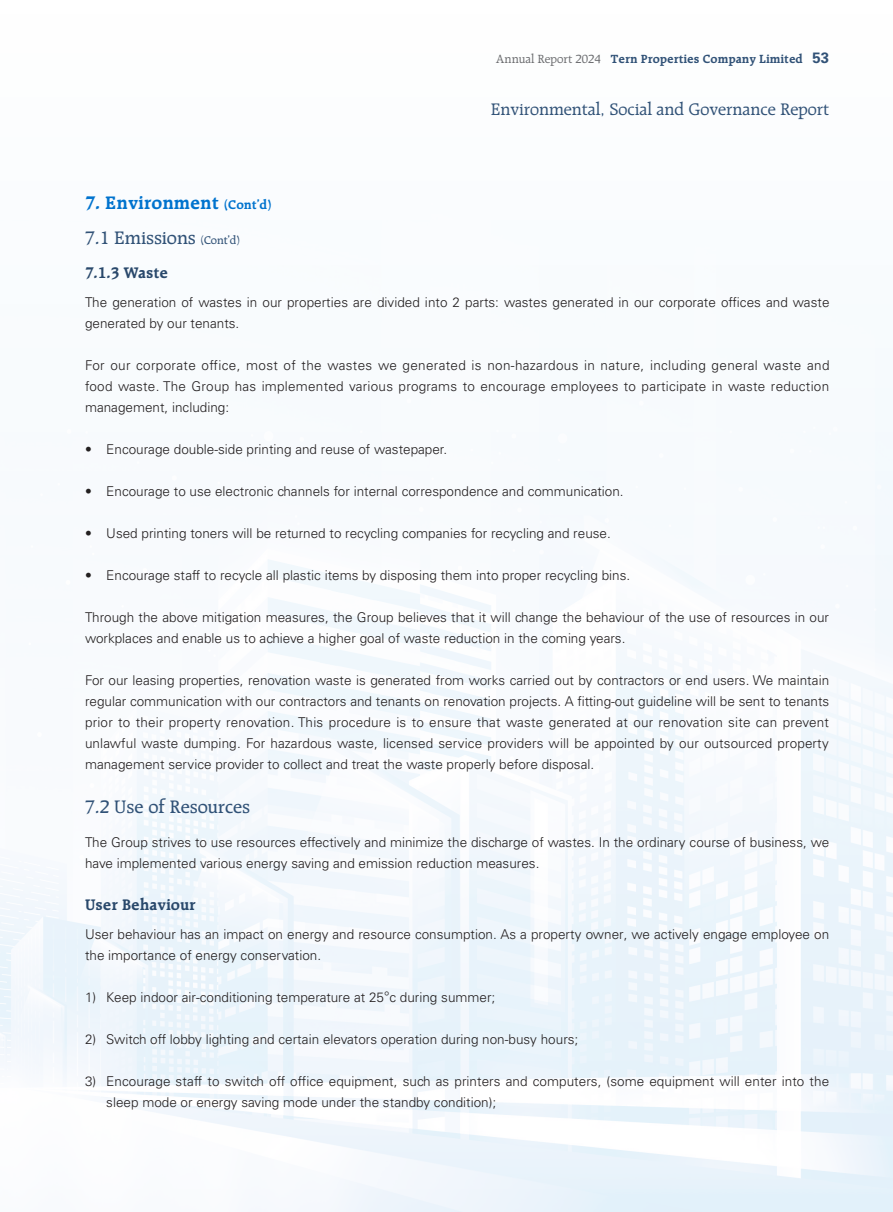
<style>
.page{position:relative;width:893px;height:1212px;background:#fff}
.page>*{position:absolute;margin:0;border:0;box-sizing:border-box;transform-origin:0 0}
.t1{font:700 19.5px/35.2px "Raleigh LT Std";color:#0073ce}
.t2{font:500 19.5px "Raleigh LT Std";color:#315277}
.t3{font:18px "Raleigh LT Std";color:#315277}
.t4{font:700 16.5px "Raleigh LT Std";color:#29486b}
.t5{font:300 13.5px/21px "Univers LT Std";color:#231f20}
.t6{font:700 12.75px "Raleigh LT Std";color:#315277}
.s1{font-weight:400;color:#6c6d70}
.s2{font-family:"Univers LT Std";font-size:15px}
.s3{font-size:13.5px}
.s4{font-weight:500;color:#315277}
.s5{font-weight:500;font-size:12px;color:#315277}
</style>
<div class="page">
<img style="left:0;top:432px;width:893px;height:780px">
<p class="t6" style="left:496px;top:51px;width:335px"><span class="s1">Annual Report 2024</span> Tern Properties Company Limited <span class="s2">53</span></p>
<h2 class="t3" style="left:491px;top:99px;width:340px">Environmental, Social and Governance Report</h2>
<h1 class="t1" style="left:85px;top:185px;width:188px">7. Environment <span class="s3">(Cont’d)<br></span><span class="s4">7.1 Emissions</span> <span class="s5">(Cont’d)</span></h1>
<p class="t4" style="left:85px;top:263px;width:85px">7.1.3 Waste</p>
<p class="t5" style="left:85px;top:292px;width:746px">The generation of wastes in our properties are divided into 2 parts: wastes generated in our corporate offices and waste generated by our tenants.</p>
<p class="t5" style="left:85px;top:355px;width:746px;text-align:justify">For our corporate office, most of the wastes we generated is non-hazardous in nature, including general waste and food waste. The Group has implemented various programs to encourage employees to participate in waste reduction management, including:</p>
<p class="t5" style="left:85px;top:439px;width:364px">• Encourage double-side printing and reuse of wastepaper.</p>
<p class="t5" style="left:85px;top:481px;width:540px">• Encourage to use electronic channels for internal correspondence and communication.</p>
<p class="t5" style="left:85px;top:523px;width:527px">• Used printing toners will be returned to recycling companies for recycling and reuse.</p>
<p class="t5" style="left:85px;top:565px;width:547px">• Encourage staff to recycle all plastic items by disposing them into proper recycling bins.</p>
<p class="t5" style="left:85px;top:607px;width:746px">Through the above mitigation measures, the Group believes that it will change the behaviour of the use of resources in our workplaces and enable us to achieve a higher goal of waste reduction in the coming years.</p>
<p class="t5" style="left:85px;top:670px;width:746px;text-align:justify">For our leasing properties, renovation waste is generated from works carried out by contractors or end users. We maintain regular communication with our contractors and tenants on renovation projects. A fitting-out guideline will be sent to tenants prior to their property renovation. This procedure is to ensure that waste generated at our renovation site can prevent unlawful waste dumping. For hazardous waste, licensed service providers will be appointed by our outsourced property management service provider to collect and treat the waste properly before disposal.</p>
<h1 class="t2" style="left:85px;top:796px;width:167px">7.2 Use of Resources</h1>
<p class="t5" style="left:85px;top:831px;width:746px">The Group strives to use resources effectively and minimize the discharge of wastes. In the ordinary course of business, we have implemented various energy saving and emission reduction measures.</p>
<p class="t4" style="left:85px;top:895px;width:112px">User Behaviour</p>
<p class="t5" style="left:85px;top:924px;width:746px">User behaviour has an impact on energy and resource consumption. As a property owner, we actively engage employee on the importance of energy conservation.</p>
<p class="t5" style="left:85px;top:987px;width:412px">1) Keep indoor air-conditioning temperature at 25°c during summer;</p>
<p class="t5" style="left:85px;top:1029px;width:495px">2) Switch off lobby lighting and certain elevators operation during non-busy hours;</p>
<p class="t5" style="left:106px;top:1071px;width:724px;text-indent:-21px">3) Encourage staff to switch off office equipment, such as printers and computers, (some equipment will enter into the sleep mode or energy saving mode under the standby condition);</p>
</div>
